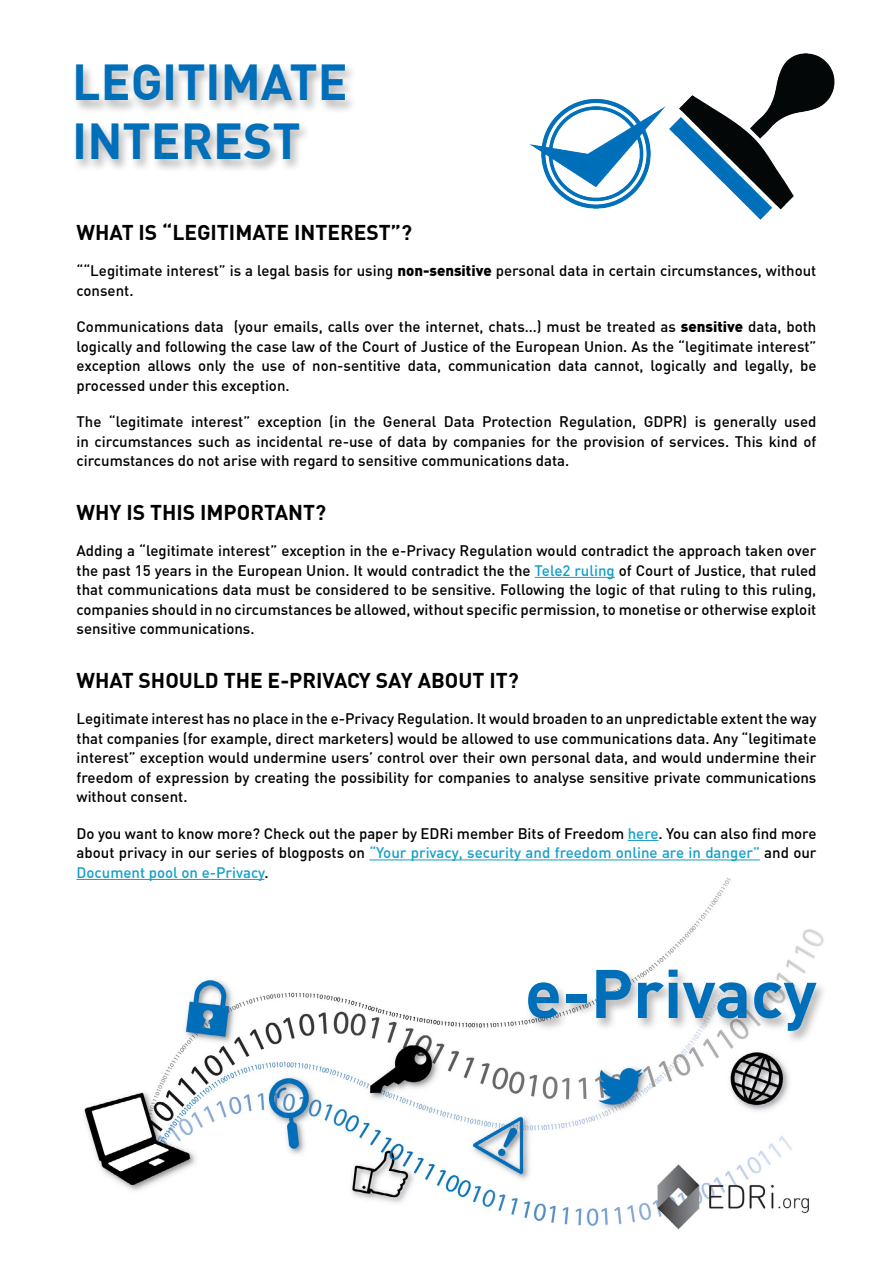
<style>
.page{position:relative;width:893px;height:1263px;background:#fff}
.page>*{position:absolute;margin:0;border:0;box-sizing:border-box;transform-origin:0 0}
.t1{font:700 67.5px "DIN";color:#006fba}
.t2{font:700 49.5px/58.3px "DIN";color:#006fba}
.t3{font:700 21px "DIN";color:#000}
.t4{font:500 15px/19.5px "DIN";color:#000;text-align:justify}
.s1{font-weight:900}
.s2{color:#159fc9}
</style>
<div class="page">
<img style="left:76px;top:878px;width:748px;height:352px">
<div style="left:525px;top:968px;width:303px;height:77px;background:#000;opacity:.3"></div>
<div style="left:72px;top:63px;width:286px;height:110px;background:#000;opacity:.3"></div>
<img style="left:529px;top:53px;width:306px;height:167px">
<hr style="left:535px;top:577px;width:80px;height:1px;background:#159fc9">
<hr style="left:628px;top:840px;width:30px;height:1px;background:#159fc9">
<hr style="left:369px;top:859px;width:391px;height:1px;background:#159fc9">
<hr style="left:77px;top:879px;width:187px;height:1px;background:#159fc9">
<h2 class="t2" style="left:72px;top:51px;width:277px">LEGITIMATE<br>INTEREST</h2>
<h3 class="t3" style="left:77px;top:218px;width:337px">WHAT IS “LEGITIMATE INTEREST”?</h3>
<p class="t4" style="left:77px;top:260px;width:741px">““Legitimate interest” is a legal basis for using <span class="s1">non-sensitive</span> personal data in certain circumstances, without consent.</p>
<p class="t4" style="left:77px;top:316px;width:741px">Communications data (your emails, calls over the internet, chats…) must be treated as <span class="s1">sensitive</span> data, both logically and following the case law of the Court of Justice of the European Union. As the “legitimate interest” exception allows only the use of non-sentitive data, communication data cannot, logically and legally, be processed under this exception.</p>
<p class="t4" style="left:77px;top:411px;width:741px">The “legitimate interest” exception (in the General Data Protection Regulation, GDPR) is generally used in circumstances such as incidental re-use of data by companies for the provision of services. This kind of circumstances do not arise with regard to sensitive communications data.</p>
<h3 class="t3" style="left:77px;top:498px;width:251px">WHY IS THIS IMPORTANT?</h3>
<p class="t4" style="left:77px;top:540px;width:741px">Adding a “legitimate interest” exception in the e-Privacy Regulation would contradict the approach taken over the past 15 years in the European Union. It would contradict the the <span class="s2">Tele2 ruling</span> of Court of Justice, that ruled that communications data must be considered to be sensitive. Following the logic of that ruling to this ruling, companies should in no circumstances be allowed, without specific permission, to monetise or otherwise exploit sensitive communications.</p>
<h3 class="t3" style="left:77px;top:666px;width:444px">WHAT SHOULD THE E-PRIVACY SAY ABOUT IT?</h3>
<p class="t4" style="left:77px;top:709px;width:741px">Legitimate interest has no place in the e-Privacy Regulation. It would broaden to an unpredictable extent the way that companies (for example, direct marketers) would be allowed to use communications data. Any “legitimate interest” exception would undermine users’ control over their own personal data, and would undermine their freedom of expression by creating the possibility for companies to analyse sensitive private communications without consent.</p>
<p class="t4" style="left:77px;top:823px;width:741px">Do you want to know more? Check out the paper by EDRi member Bits of Freedom <span class="s2">here</span>. You can also find more about privacy in our series of blogposts on <span class="s2">“Your privacy, security and freedom online are in danger”</span> and our <span class="s2">Document pool on e-Privacy</span>.</p>
<h1 class="t1" style="left:525px;top:949px;width:293px">E-PRIVACY</h1>
</div>
